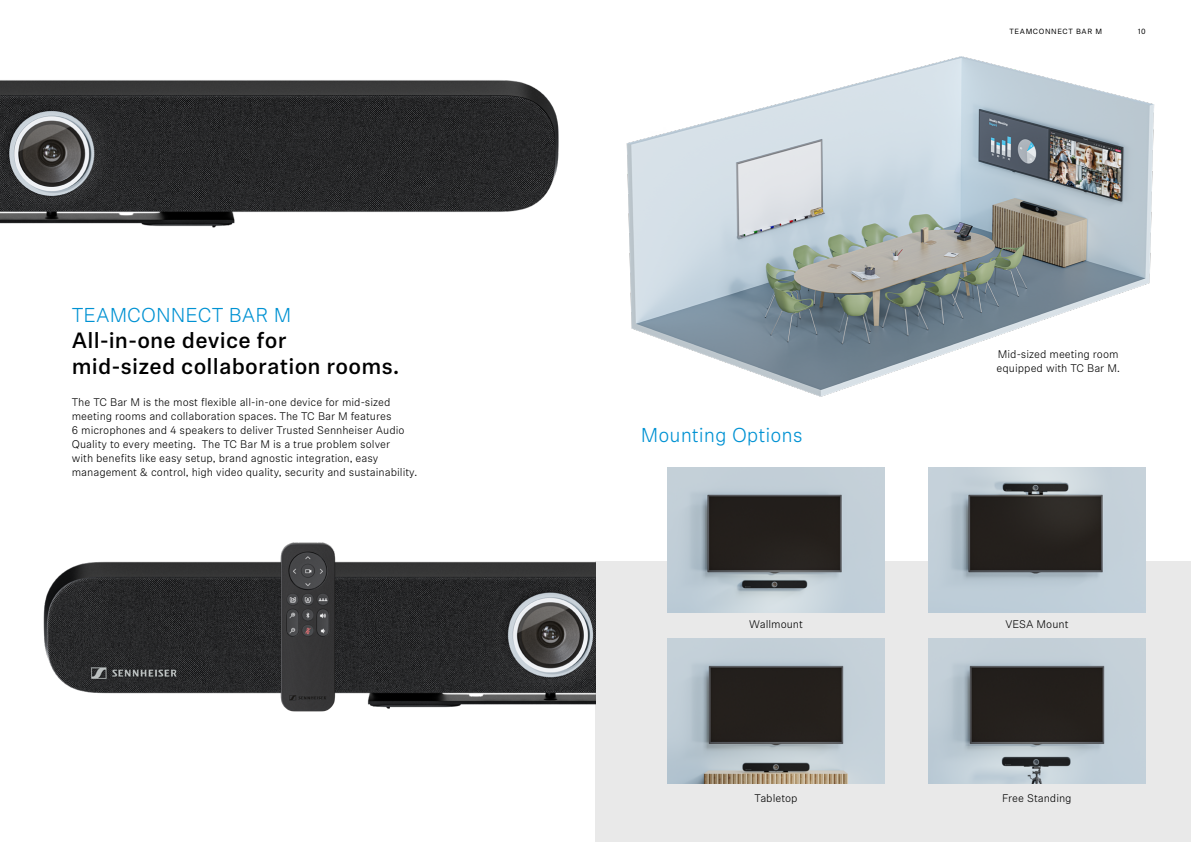
<style>
.page{position:relative;width:1191px;height:842px;background:#fff}
.page>*{position:absolute;margin:0;border:0;box-sizing:border-box;transform-origin:0 0}
.t1{font:500 22px/25.5px "Sennheiser Neue";letter-spacing:.01em;color:#000}
.t2{font:300 20px "Sennheiser Neue";color:#0092d3}
.t3{font:300 11px/14px "Sennheiser Neue";color:#000}
.t4{font:7.5px "Sennheiser Neue";letter-spacing:.08em;color:#000}
</style>
<div class="page">
<img style="left:626px;top:56px;width:529px;height:341px">
<div style="left:595px;top:562px;width:596px;height:280px;background:#e9e9e9"></div>
<img style="left:667px;top:639px;width:217px;height:145px">
<img style="left:928px;top:639px;width:217px;height:145px">
<img style="left:667px;top:467px;width:217px;height:145px">
<img style="left:928px;top:467px;width:217px;height:145px">
<img style="left:43px;top:561px;width:552px;height:148px">
<img style="left:0;top:80px;width:559px;height:148px">
<img style="left:248px;top:542px;width:117px;height:170px">
<h2 class="t2" style="left:72px;top:302px;width:221px">TEAMCONNECT BAR M</h2>
<h1 class="t1" style="left:72px;top:327px;width:329px">All-in-one device for<br>mid-sized collaboration rooms.</h1>
<p class="t3" style="left:72px;top:395px;width:347px">The TC Bar M is the most flexible all-in-one device for mid-sized meeting rooms and collaboration spaces. The TC Bar M features<br>6 microphones and 4 speakers to deliver Trusted Sennheiser Audio Quality to every meeting. The TC Bar M is a true problem solver<br>with benefits like easy setup, brand agnostic integration, easy management &amp; control, high video quality, security and sustainability.</p>
<p class="t4" style="left:1009px;top:26px;width:94px">TEAMCONNECT BAR M</p>
<p class="t4" style="left:1138px;top:26px;width:9px">10</p>
<h2 class="t2" style="left:641px;top:422px;width:163px">Mounting Options</h2>
<p class="t3" style="left:996px;top:347px;width:125px">Mid-sized meeting room equipped with TC Bar M.</p>
<p class="t3" style="left:749px;top:617px;width:55px">Wallmount</p>
<p class="t3" style="left:1005px;top:617px;width:65px">VESA Mount</p>
<p class="t3" style="left:754px;top:791px;width:45px">Tabletop</p>
<p class="t3" style="left:1002px;top:791px;width:71px">Free Standing</p>
</div>
